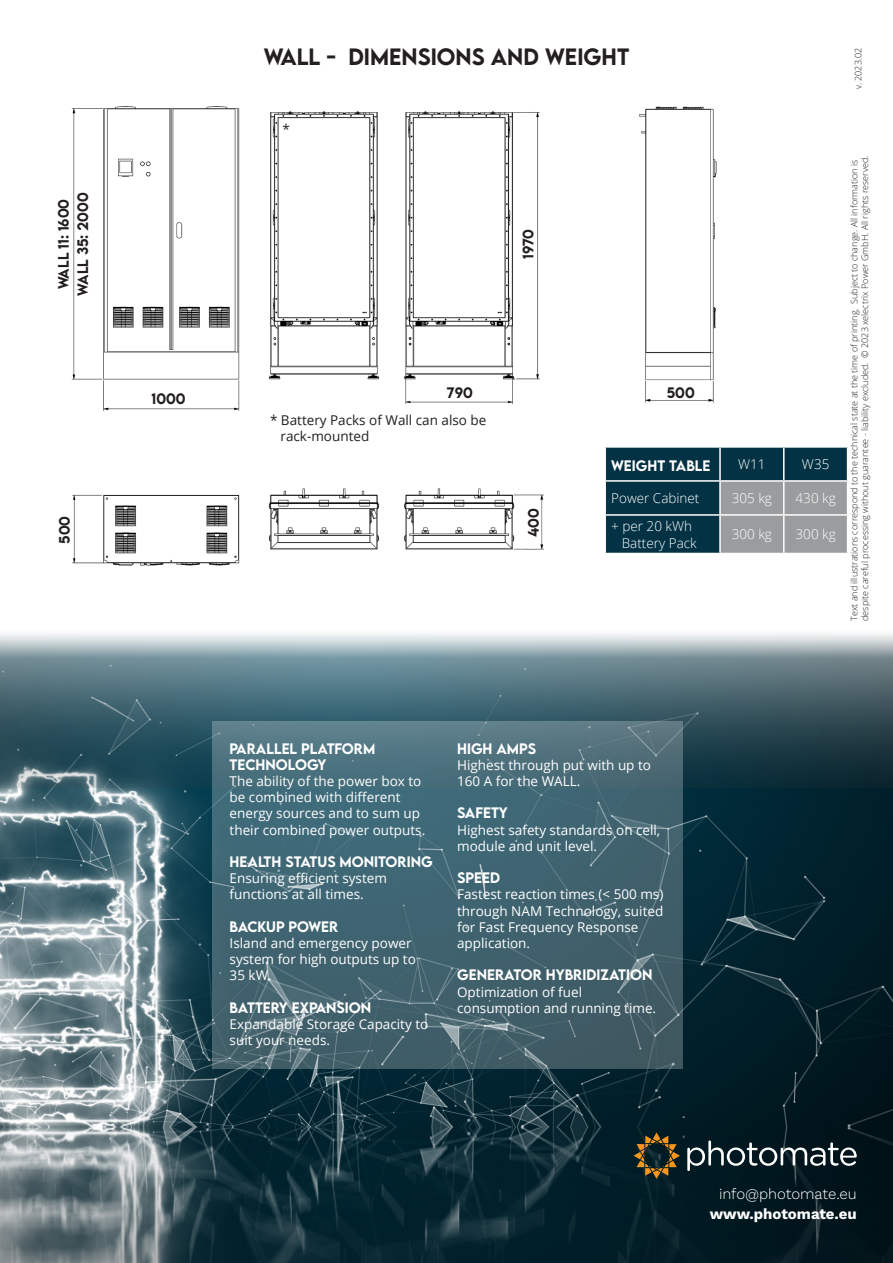
<style>
.page{position:relative;width:893px;height:1263px;background:#fff}
.page>*{position:absolute;margin:0;border:0;box-sizing:border-box;transform-origin:0 0}
.t1{font:500 21px "LEMONMILK";color:#231f20}
.t2{font:300 15px "Work Sans";color:#fff}
.t3{font:700 15px "Work Sans";color:#fff}
.t4{font:13.5px/16.2px "Open Sans";color:#fff}
.t5{font:300 13.5px/16.2px "Open Sans";color:#fff}
.t6{font:500 13.5px/19.5px "LEMONMILK";color:#231f20;text-align:center}
.t7{font:13.5px/16.2px "Open Sans";color:#231f20}
.t8{font:500 13.5px "LEMONMILK";color:#fff}
.t9{font:300 9px/10.8px "Open Sans";color:#231f20}
.s1{font-family:"LEMONMILK";font-weight:500}
</style>
<div class="page">
<img style="left:71px;top:106px;width:646px;height:459px">
<img style="left:0;top:788px;width:893px;height:475px">
<img style="left:0;top:634px;width:893px;height:154px">
<svg style="left:212px;top:721px;width:471px;height:347px;background:#456773"></svg>
<svg style="left:606px;top:448px;width:241px;height:105px;background:#395864"></svg>
<hr style="left:783px;top:448px;width:1px;height:32px;background:#fff">
<hr style="left:783px;top:482px;width:1px;height:32px;background:#fff">
<hr style="left:783px;top:516px;width:1px;height:37px;background:#fff">
<hr style="left:604px;top:446px;width:116px;height:2px;background:#fff">
<hr style="left:604px;top:448px;width:2px;height:32px;background:#fff">
<hr style="left:719px;top:448px;width:2px;height:32px;background:#fff">
<hr style="left:719px;top:482px;width:2px;height:32px;background:#fff">
<hr style="left:604px;top:516px;width:2px;height:37px;background:#fff">
<hr style="left:719px;top:516px;width:2px;height:37px;background:#fff">
<hr style="left:604px;top:553px;width:116px;height:1px;background:#fff">
<hr style="left:604px;top:480px;width:116px;height:2px;background:#fff">
<hr style="left:604px;top:482px;width:2px;height:32px;background:#fff">
<hr style="left:720px;top:480px;width:64px;height:2px;background:#fff">
<hr style="left:784px;top:480px;width:64px;height:2px;background:#fff">
<hr style="left:604px;top:514px;width:116px;height:2px;background:#fff">
<hr style="left:720px;top:514px;width:64px;height:2px;background:#fff">
<hr style="left:784px;top:514px;width:64px;height:2px;background:#fff">
<svg style="left:687px;top:1140px;width:170px;height:31px;background:#38494f"></svg>
<svg style="left:634px;top:1132px;width:46px;height:47px;background:#3c3a24"></svg>
<p class="t6" style="left:54px;top:296px;width:105px;rotate:-90deg">WALL 11: 1600<br>WALL 35: 2000</p>
<p class="t6" style="left:55px;top:544px;width:29px;rotate:-90deg">500</p>
<p class="t6" style="left:152px;top:389px;width:35px">1000</p>
<p class="t1" style="left:264px;top:43px;width:367px">WALL - DIMENSIONS AND WEIGHT</p>
<p class="t7" style="left:282px;top:120px;width:9px">*</p>
<p class="t6" style="left:518px;top:259px;width:32px;rotate:-90deg">1970</p>
<p class="t6" style="left:447px;top:383px;width:27px">790</p>
<p class="t6" style="left:667px;top:382px;width:29px">500</p>
<p class="t7" style="left:281px;top:412px;width:207px;text-indent:-11px">* Battery Packs of Wall can also be rack-mounted</p>
<p class="t6" style="left:524px;top:537px;width:30px;rotate:-90deg">400</p>
<p class="t8" style="left:611px;top:457px;width:101px">WEIGHT TABLE</p>
<p class="t5" style="left:738px;top:456px;width:29px">W11</p>
<p class="t5" style="left:802px;top:456px;width:29px">W35</p>
<p class="t5" style="left:611px;top:490px;width:90px">Power Cabinet</p>
<p class="t5" style="left:732px;top:490px;width:42px">305 kg</p>
<p class="t5" style="left:796px;top:490px;width:42px">430 kg</p>
<p class="t5" style="left:622px;top:518px;width:77px;text-indent:-11px">+ per 20 kWh<br>Battery Pack</p>
<p class="t5" style="left:732px;top:526px;width:42px">300 kg</p>
<p class="t5" style="left:796px;top:526px;width:42px">300 kg</p>
<p class="t9" style="left:853px;top:89px;width:43px;rotate:-90deg">v. 2023.02</p>
<p class="t9" style="left:848px;top:621px;width:467px;rotate:-90deg">Text and illustrations correspond to the technical state at the time of printing. Subject to change. All information is despite careful processing without guarantee - liability excluded. © 2023 xelectrix Power GmbH. All rights reserved.</p>
<p class="t4" style="left:230px;top:740px;width:197px"><span class="s1">PARALLEL PLATFORM<br>TECHNOLOGY<br></span>The ability of the power box to be combined with different energy sources and to sum up their combined power outputs.</p>
<p class="t4" style="left:230px;top:853px;width:205px"><span class="s1">HEALTH STATUS MONITORING<br></span>Ensuring efficient system functions at all times.</p>
<p class="t4" style="left:230px;top:918px;width:188px"><span class="s1">BACKUP POWER<br></span>Island and emergency power system for high outputs up to<br>35 kW.</p>
<p class="t4" style="left:230px;top:999px;width:200px"><span class="s1">BATTERY EXPANSION<br></span>Expandable Storage Capacity to suit your needs.</p>
<p class="t4" style="left:457px;top:740px;width:195px"><span class="s1">HIGH AMPS<br></span>Highest through put with up to<br>160 A for the WALL.</p>
<p class="t4" style="left:457px;top:805px;width:205px"><span class="s1">SAFETY<br></span>Highest safety standards on cell, module and unit level.</p>
<p class="t4" style="left:457px;top:870px;width:208px"><span class="s1">SPEED<br></span>Fastest reaction times (&lt; 500 ms) through NAM Technology, suited for Fast Frequency Response application.</p>
<p class="t4" style="left:457px;top:967px;width:201px"><span class="s1">GENERATOR HYBRIDIZATION<br></span>Optimization of fuel consumption and running time.</p>
<p class="t2" style="left:719px;top:1183px;width:139px">info@photomate.eu</p>
<p class="t3" style="left:710px;top:1202px;width:148px">www.photomate.eu</p>
</div>
